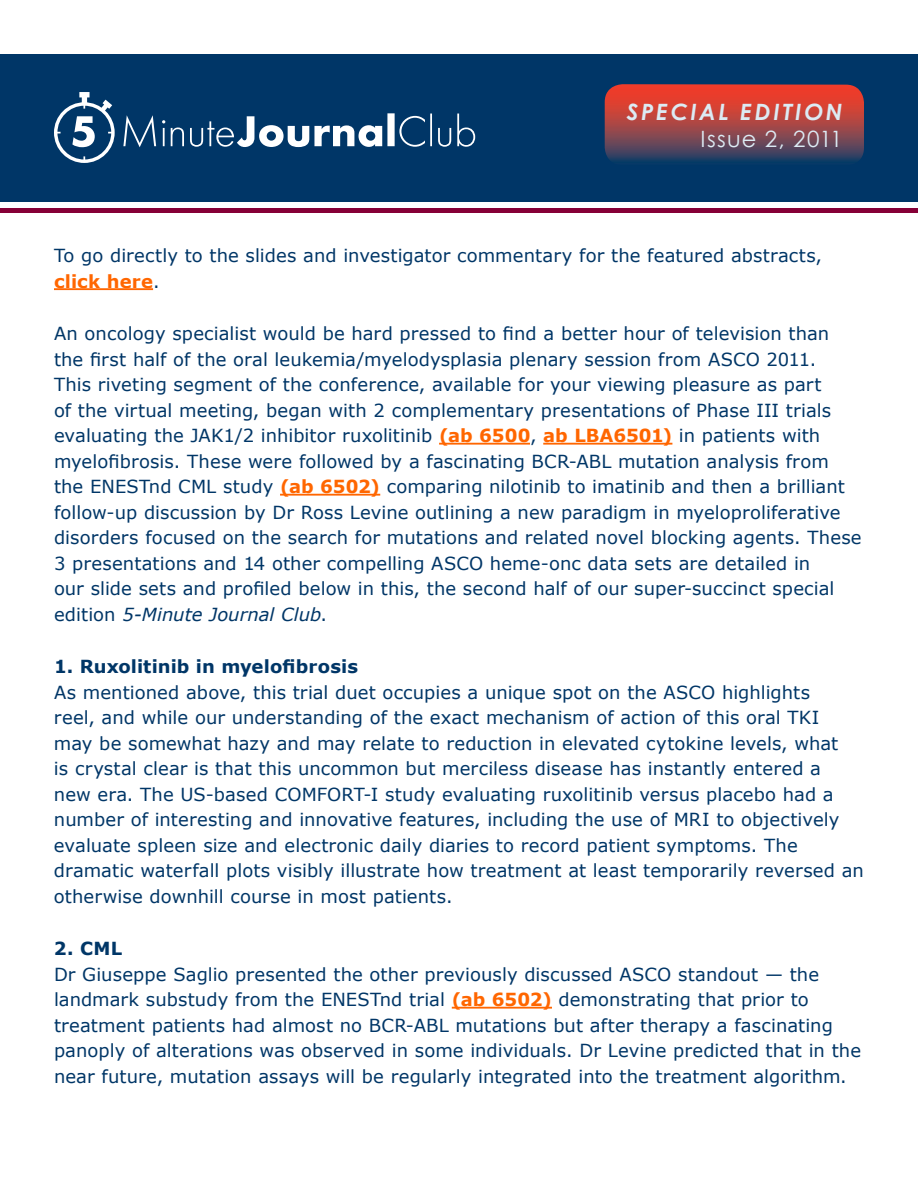
<style>
.page{position:relative;width:918px;height:1188px;background:#fff}
.page>*{position:absolute;margin:0;border:0;box-sizing:border-box;transform-origin:0 0}
.t1{font:italic 700 22.5px "Century Gothic";letter-spacing:.12em;color:#dcebf4}
.t2{font:22.5px "Century Gothic";letter-spacing:.05em;color:#dcebf4}
.t3{font:18px/25.5px "Verdana";letter-spacing:.005em;color:#003667}
.t4{font:700 18px "Verdana";letter-spacing:.005em;color:#003667}
.s1{font-weight:700;color:#f60}
.s2{font-style:italic}
</style>
<div class="page">
<div style="left:0;top:54px;width:918px;height:159px;background:#003667"></div>
<div style="left:0;top:203px;width:918px;height:10px;background:#860037"></div>
<div style="left:0;top:202px;width:918px;height:6px;background:#fff"></div>
<hr style="left:54px;top:288px;width:99px;height:2px;background:#f60">
<hr style="left:439px;top:443px;width:91px;height:2px;background:#f60">
<hr style="left:543px;top:443px;width:129px;height:2px;background:#f60">
<hr style="left:280px;top:494px;width:100px;height:2px;background:#f60">
<hr style="left:452px;top:1007px;width:100px;height:2px;background:#f60">
<svg style="left:54px;top:92px;width:61px;height:71px"></svg>
<svg style="left:123px;top:115px;width:33px;height:32px"></svg>
<svg style="left:162px;top:120px;width:3px;height:26px"></svg>
<svg style="left:171px;top:128px;width:13px;height:18px"></svg>
<svg style="left:190px;top:116px;width:192px;height:31px"></svg>
<div style="left:387px;top:113px;width:8px;height:33px;background:#fff"></div>
<svg style="left:399px;top:116px;width:26px;height:31px"></svg>
<hr style="left:430px;top:114px;width:2px;height:32px;background:#fff">
<svg style="left:438px;top:128px;width:13px;height:19px"></svg>
<svg style="left:457px;top:114px;width:18px;height:33px"></svg>
<svg style="left:605px;top:84px;width:259px;height:77px;background:#9e4245"></svg>
<p class="t1" style="left:627px;top:97px;width:217px">SPECIAL EDITION</p>
<p class="t2" style="left:701px;top:125px;width:144px">Issue 2, 2011</p>
<p class="t3" style="left:54px;top:243px;width:770px">To go directly to the slides and investigator commentary for the featured abstracts, <span class="s1">click here</span>.</p>
<p class="t3" style="left:54px;top:321px;width:809px">An oncology specialist would be hard pressed to find a better hour of television than the first half of the oral leukemia/myelodysplasia plenary session from ASCO 2011.<br>This riveting segment of the conference, available for your viewing pleasure as part<br>of the virtual meeting, began with 2 complementary presentations of Phase III trials evaluating the JAK1/2 inhibitor ruxolitinib <span class="s1">(ab 6500</span>, <span class="s1">ab LBA6501)</span> in patients with myelofibrosis. These were followed by a fascinating BCR-ABL mutation analysis from the ENESTnd CML study <span class="s1">(ab 6502)</span> comparing nilotinib to imatinib and then a brilliant follow-up discussion by Dr Ross Levine outlining a new paradigm in myeloproliferative disorders focused on the search for mutations and related novel blocking agents. These 3 presentations and 14 other compelling ASCO heme-onc data sets are detailed in<br>our slide sets and profiled below in this, the second half of our super-succinct special edition <span class="s2">5-Minute Journal Club</span>.</p>
<p class="t4" style="left:54px;top:654px;width:306px">1. Ruxolitinib in myelofibrosis</p>
<p class="t3" style="left:54px;top:679px;width:812px">As mentioned above, this trial duet occupies a unique spot on the ASCO highlights<br>reel, and while our understanding of the exact mechanism of action of this oral TKI<br>may be somewhat hazy and may relate to reduction in elevated cytokine levels, what<br>is crystal clear is that this uncommon but merciless disease has instantly entered a<br>new era. The US-based COMFORT-I study evaluating ruxolitinib versus placebo had a number of interesting and innovative features, including the use of MRI to objectively evaluate spleen size and electronic daily diaries to record patient symptoms. The dramatic waterfall plots visibly illustrate how treatment at least temporarily reversed an otherwise downhill course in most patients.</p>
<p class="t4" style="left:54px;top:936px;width:70px">2. CML</p>
<p class="t3" style="left:54px;top:961px;width:809px">Dr Giuseppe Saglio presented the other previously discussed ASCO standout — the landmark substudy from the ENESTnd trial <span class="s1">(ab 6502)</span> demonstrating that prior to treatment patients had almost no BCR-ABL mutations but after therapy a fascinating panoply of alterations was observed in some individuals. Dr Levine predicted that in the near future, mutation assays will be regularly integrated into the treatment algorithm.</p>
</div>
